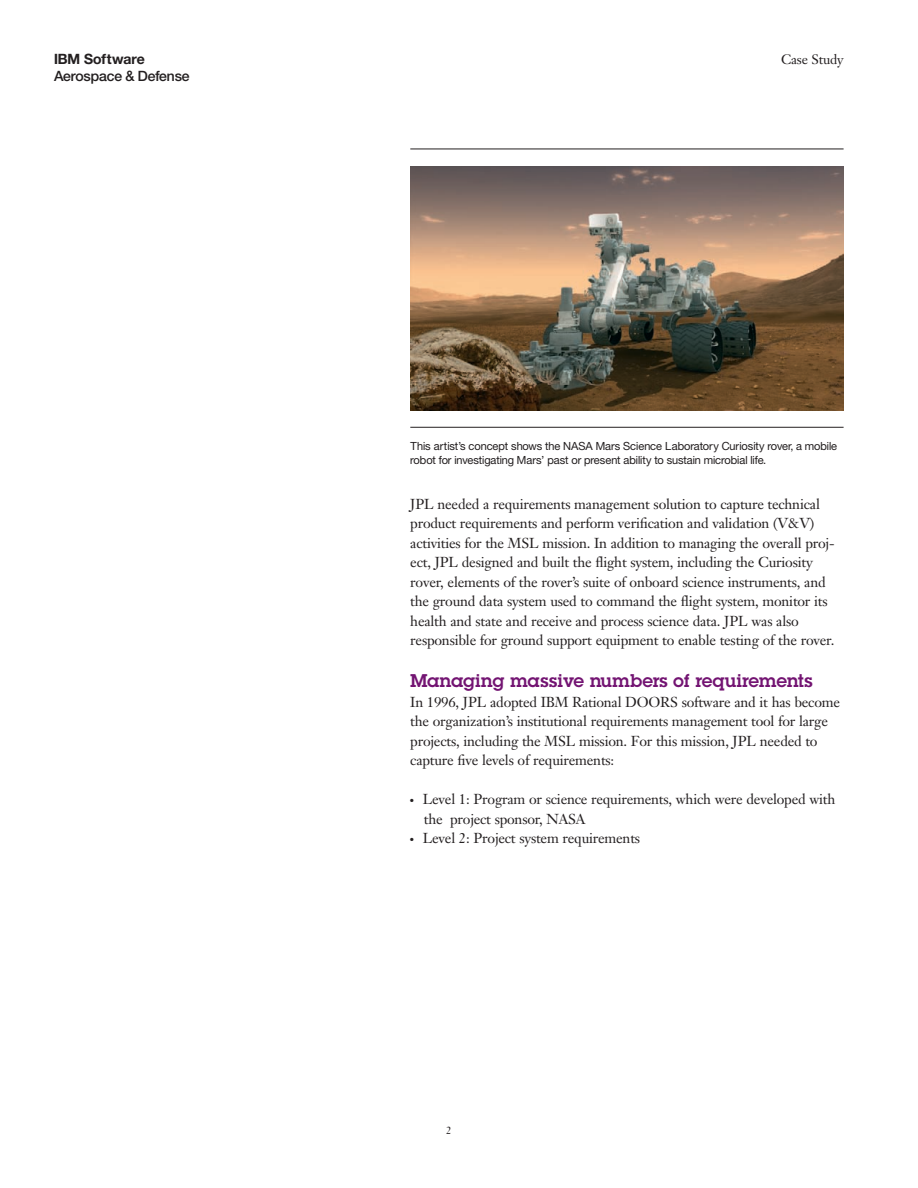
<style>
.page{position:relative;width:918px;height:1188px;background:#fff}
.page>*{position:absolute;margin:0;border:0;box-sizing:border-box;transform-origin:0 0}
.t1{font:600 18px "Lubalinfor IBM";color:#731472}
.t2{font:14.25px/19.5px "Janson Text LT Pro";letter-spacing:-.015em;color:#231f20}
.t3{font:500 14.25px "Helv Neuefor IBM";letter-spacing:-.01em;color:#231f20}
.t4{font:700 14.25px "Helv Neuefor IBM";color:#231f20}
.t5{font:13.5px "Janson Text LT Pro";letter-spacing:-.015em;color:#231f20}
.t6{font:11.25px/13.5px "Helv Neuefor IBM";letter-spacing:-.005em;color:#231f20}
.t7{font:10.5px "Janson Text LT Pro";color:#231f20}
</style>
<div class="page">
<img style="left:410px;top:166px;width:434px;height:244px">
<hr style="left:410px;top:149px;width:434px;height:1px;background:#231f20">
<hr style="left:410px;top:427px;width:434px;height:1px;background:#231f20">
<p class="t4" style="left:54px;top:50px;width:92px">IBM Software</p>
<p class="t3" style="left:54px;top:67px;width:137px">Aerospace &amp; Defense</p>
<p class="t5" style="left:781px;top:51px;width:64px">Case Study</p>
<p class="t6" style="left:410px;top:439px;width:429px">This artist’s concept shows the NASA Mars Science Laboratory Curiosity rover, a mobile robot for investigating Mars’ past or present ability to sustain microbial life.</p>
<p class="t2" style="left:410px;top:494px;width:426px">JPL needed a requirements management solution to capture technical product requirements and perform verification and validation (V&amp;V) activities for the MSL mission. In addition to managing the overall proj&shy;ect, JPL designed and built the flight system, including the Curiosity rover, elements of the rover’s suite of onboard science instruments, and the ground data system used to command the flight system, monitor its health and state and receive and process science data. JPL was also responsible for ground support equipment to enable testing of the rover.</p>
<h2 class="t1" style="left:410px;top:669px;width:404px">Managing massive numbers of requirements</h2>
<p class="t2" style="left:410px;top:692px;width:431px">In 1996, JPL adopted IBM Rational DOORS software and it has become the organization’s institutional requirements management tool for large projects, including the MSL mission. For this mission, JPL needed to capture five levels of requirements:</p>
<p class="t2" style="left:423px;top:790px;width:414px">Level 1: Program or science requirements, which were developed with the project sponsor, NASA<br>Level 2: Project system requirements</p>
<p class="t7" style="left:446px;top:1124px;width:7px">2</p>
</div>
